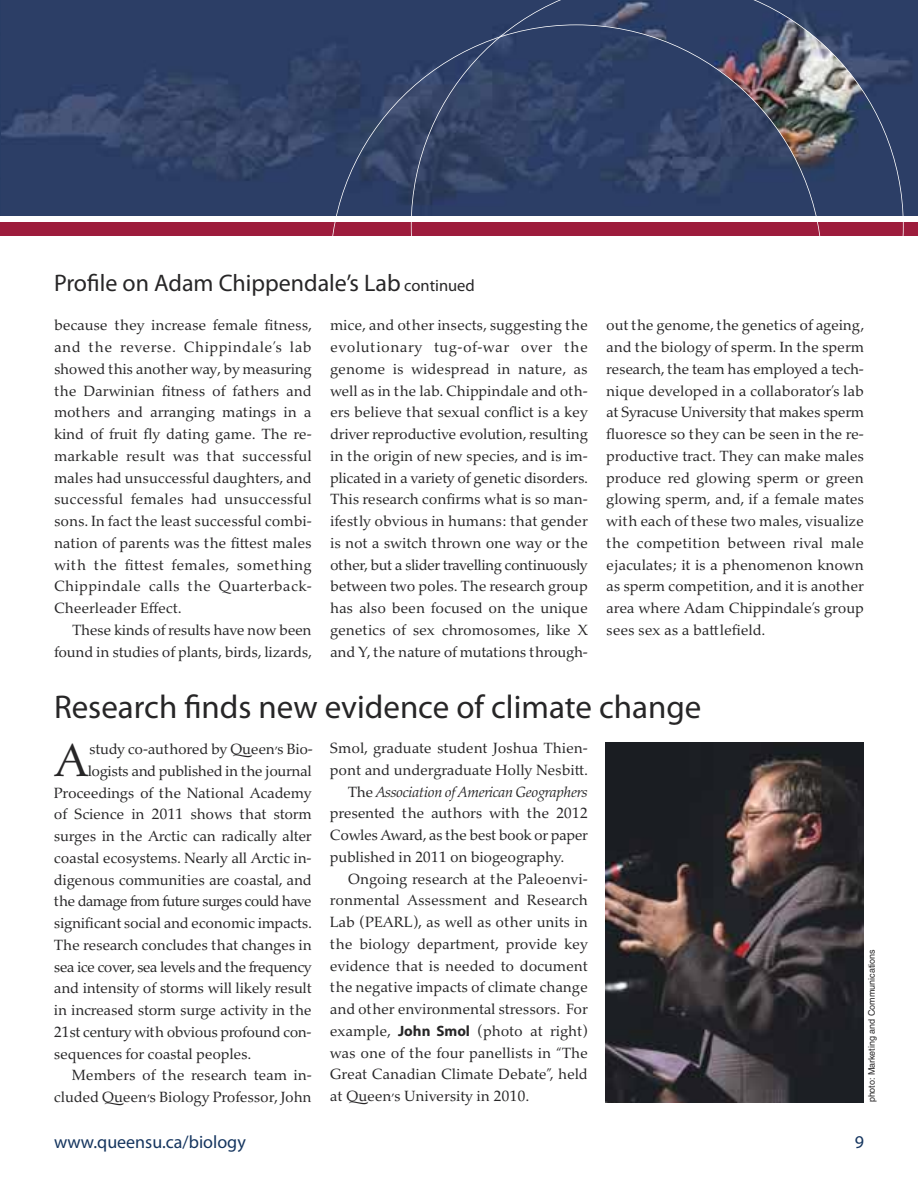
<style>
.page{position:relative;width:918px;height:1188px;background:#fff}
.page>*{position:absolute;margin:0;border:0;box-sizing:border-box;transform-origin:0 0}
.t1{font:46.8px "Palatino Nova";color:#272627}
.t2{font:33px "Myriad Pro";color:#272627}
.t3{font:24px "Myriad Pro";color:#272627}
.t4{font:18px "Myriad Pro";color:#15355f}
.t5{font:15px/21.8px "Palatino Nova";letter-spacing:-.01em;color:#272627;text-align:justify}
.t6{font:15px "Palatino Nova";letter-spacing:-.03em;color:#272627}
.t7{font:15px "Palatino Nova";letter-spacing:.01em;color:#272627}
.t8{font:15px "Palatino Nova";letter-spacing:.02em;color:#272627}
.t9{font:15px "Palatino Nova";letter-spacing:-.04em;color:#272627}
.t10{font:italic 15px "Palatino Nova";letter-spacing:-.035em;color:#272627}
.t11{font:15px "Palatino Nova";letter-spacing:-.045em;color:#272627}
.t12{font:15px "Palatino Nova";letter-spacing:.03em;color:#272627}
.t13{font:9px "Helvetica";color:#272627}
.s1{font-size:16.5px}
.s2{font-family:"Queens Nova"}
.s3{font-style:normal}
.s4{font-family:"Myriad Pro";font-weight:700}
</style>
<div class="page">
<img style="left:0;top:0;width:918px;height:216px">
<div style="left:0;top:223px;width:918px;height:13px;background:#9d1c3c"></div>
<svg style="left:411px;top:0;width:493px;height:236px;background:#444a6a"></svg>
<img style="left:606px;top:742px;width:258px;height:361px">
<h3 class="t3" style="left:54px;top:274px;width:422px">Profile on Adam Chippendale’s Lab <span class="s1">continued</span></h3>
<p class="t5" style="left:54px;top:316px;width:260px">because they increase female fitness,</p>
<p class="t12" style="left:54px;top:341px;width:259px">and the reverse. Chippindale’s lab</p>
<p class="t5" style="left:54px;top:360px;width:259px">showed this another way, by measuring</p>
<p class="t5" style="left:54px;top:382px;width:259px">the Darwinian fitness of fathers and</p>
<p class="t5" style="left:54px;top:403px;width:259px">mothers and arranging matings in a</p>
<p class="t5" style="left:54px;top:425px;width:259px">kind of fruit fly dating game. The re-</p>
<p class="t7" style="left:54px;top:450px;width:259px">markable result was that successful</p>
<p class="t5" style="left:54px;top:469px;width:259px">males had unsuccessful daughters, and</p>
<p class="t7" style="left:54px;top:494px;width:259px">successful females had unsuccessful</p>
<p class="t5" style="left:54px;top:512px;width:259px">sons. In fact the least successful combi-</p>
<p class="t5" style="left:54px;top:534px;width:259px">nation of parents was the fittest males</p>
<p class="t8" style="left:54px;top:559px;width:259px">with the fittest females, something</p>
<p class="t8" style="left:54px;top:581px;width:259px">Chippindale calls the Quarterback-</p>
<p class="t5" style="left:54px;top:599px;width:129px">Cheerleader Effect.</p>
<p class="t5" style="left:72px;top:621px;width:241px">These kinds of results have now been</p>
<p class="t5" style="left:54px;top:643px;width:260px">found in studies of plants, birds, lizards,</p>
<p class="t5" style="left:330px;top:316px;width:260px">mice, and other insects, suggesting the evolutionary tug-of-war over the genome is widespread in nature, as well as in the lab. Chippindale and oth&shy;ers believe that sexual conflict is a key driver reproductive evolution, resulting in the origin of new species, and is im&shy;plicated in a variety of genetic disorders.<br>This research confirms what is so man&shy;ifestly obvious in humans: that gender is not a switch thrown one way or the other, but a slider travelling continuously between two poles. The research group has also been focused on the unique genetics of sex chromosomes, like X and Y, the nature of mutations through-</p>
<p class="t5" style="left:606px;top:316px;width:260px">out the genome, the genetics of ageing, and the biology of sperm. In the sperm research, the team has employed a tech&shy;nique developed in a collaborator’s lab at Syracuse University that makes sperm fluoresce so they can be seen in the re&shy;productive tract. They can make males produce red glowing sperm or green glowing sperm, and, if a female mates with each of these two males, visualize the competition between rival male ejaculates; it is a phenomenon known as sperm competition, and it is another area where Adam Chippindale’s group sees sex as a battlefield.</p>
<h1 class="t2" style="left:54px;top:694px;width:649px">Research finds new evidence of climate change</h1>
<p class="t1" style="left:54px;top:742px;width:36px">A</p>
<p class="t5" style="left:88px;top:740px;width:227px">study co-authored by <span class="s2">Queen’s</span> Bio - l ogists and published in the journal</p>
<p class="t5" style="left:54px;top:805px;width:259px">of Science in 2011 shows that storm</p>
<p class="t5" style="left:54px;top:827px;width:259px">surges in the Arctic can radically alter</p>
<p class="t5" style="left:54px;top:849px;width:259px">coastal ecosystems. Nearly all Arctic in-</p>
<p class="t5" style="left:54px;top:871px;width:259px">digenous communities are coastal, and</p>
<p class="t11" style="left:54px;top:896px;width:259px">the damage from future surges could have</p>
<p class="t5" style="left:54px;top:914px;width:260px">significant social and economic impacts.</p>
<p class="t5" style="left:54px;top:936px;width:259px">The research concludes that changes in</p>
<p class="t9" style="left:54px;top:961px;width:259px">sea ice cover, sea levels and the frequency</p>
<p class="t5" style="left:54px;top:979px;width:259px">and intensity of storms will likely result</p>
<p class="t5" style="left:54px;top:1001px;width:259px">in increased storm surge activity in the</p>
<p class="t6" style="left:54px;top:1026px;width:259px">21st century with obvious profound con-</p>
<p class="t5" style="left:54px;top:1045px;width:199px">sequences for coastal peoples.</p>
<p class="t5" style="left:72px;top:1066px;width:241px">Members of the research team in-</p>
<p class="t5" style="left:54px;top:1088px;width:259px">cluded <span class="s2">Queen’s</span> Biology Professor, John</p>
<p class="t5" style="left:54px;top:784px;width:259px">Proceedings of the National Academy</p>
<p class="t5" style="left:330px;top:739px;width:259px">Smol, graduate student Joshua Thien-</p>
<p class="t5" style="left:330px;top:761px;width:260px">pont and undergraduate Holly Nesbitt.</p>
<p class="t10" style="left:348px;top:786px;width:241px"><span class="s3">The</span> Association of American Geographers</p>
<p class="t5" style="left:330px;top:804px;width:259px">presented the authors with the 2012</p>
<p class="t6" style="left:330px;top:829px;width:259px">Cowles Award, as the best book or paper</p>
<p class="t5" style="left:330px;top:848px;width:236px">published in 2011 on biogeography.</p>
<p class="t5" style="left:348px;top:870px;width:241px">Ongoing research at the Paleoenvi-</p>
<p class="t5" style="left:330px;top:891px;width:259px">ronmental Assessment and Research</p>
<p class="t5" style="left:330px;top:913px;width:259px">Lab (PEARL), as well as other units in</p>
<p class="t5" style="left:330px;top:935px;width:259px">the biology department, provide key</p>
<p class="t5" style="left:330px;top:957px;width:259px">evidence that is needed to document</p>
<p class="t5" style="left:330px;top:978px;width:259px">the negative impacts of climate change</p>
<p class="t5" style="left:330px;top:1000px;width:259px">and other environmental stressors. For</p>
<p class="t5" style="left:330px;top:1022px;width:259px">example, <span class="s4">John Smol</span> (photo at right)</p>
<p class="t5" style="left:330px;top:1044px;width:259px">was one of the four panellists in “The</p>
<p class="t5" style="left:330px;top:1065px;width:259px">Great Canadian Climate Debate”, held</p>
<p class="t5" style="left:330px;top:1087px;width:201px">at <span class="s2">Queen’s</span> University in 2010.</p>
<p class="t13" style="left:868px;top:1102px;width:155px;rotate:-90deg">photo: Marketing and Communications</p>
<p class="t4" style="left:54px;top:1135px;width:193px">www.queensu.ca/biology</p>
<p class="t4" style="left:855px;top:1135px;width:11px">9</p>
</div>
